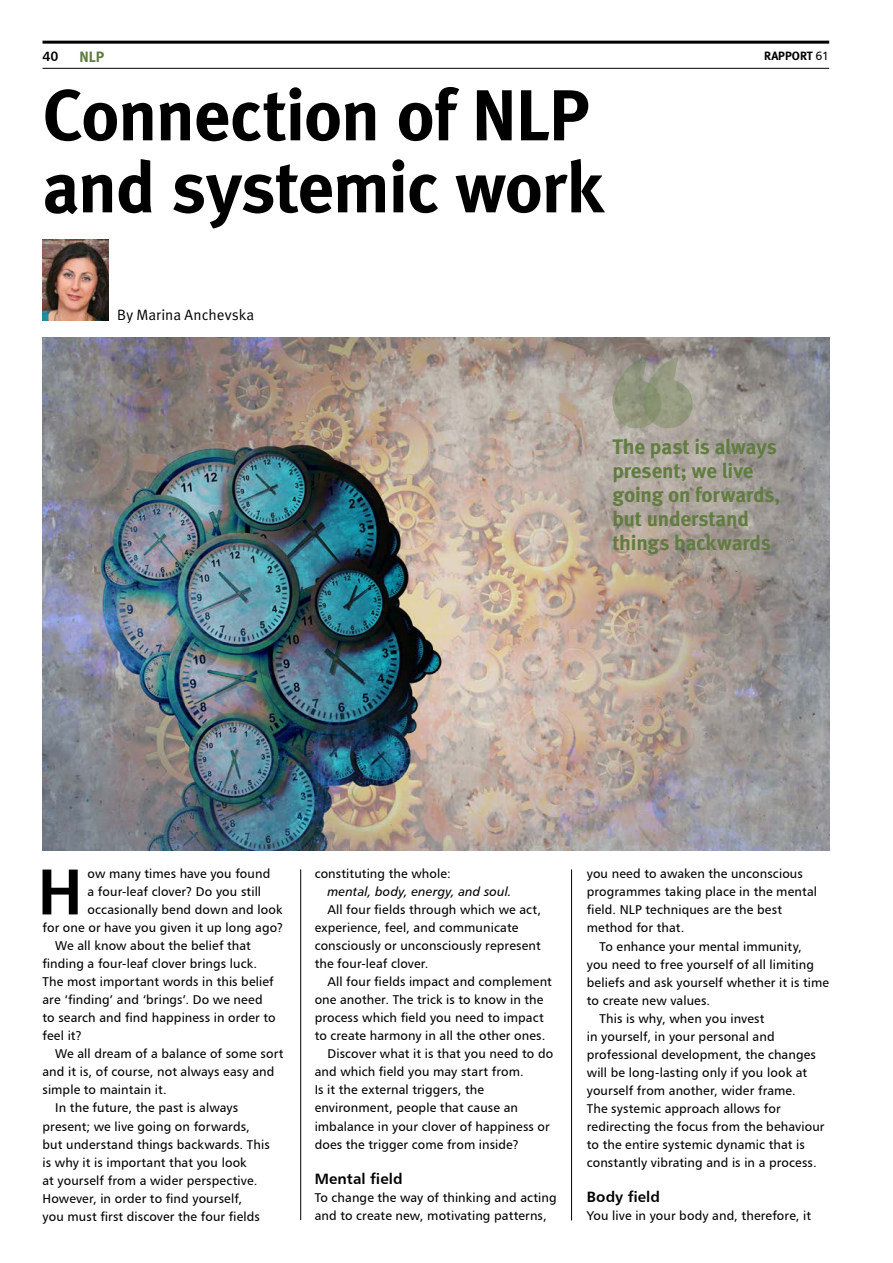
<style>
.page{position:relative;width:893px;height:1263px;background:#fff}
.page>*{position:absolute;margin:0;border:0;box-sizing:border-box;transform-origin:0 0}
.t1{font:700 72px/72px "Meta";letter-spacing:-.02em;color:#000}
.t2{font:64.65px "Humanist 777 BT Bold B";color:#000}
.t3{font:700 21px/24px "Meta";letter-spacing:-.005em;color:#607c40}
.t4{font:15px "Humanist 777 BT Bold B";letter-spacing:.01em;color:#000}
.t5{font:15px "Meta Normal LF";color:#000}
.t6{font:700 15px "Meta";color:#607c40}
.t7{font:13.5px "Humanist 777 BT Bold B";color:#000}
.t8{font:12.75px/18px "Humanist 777 BT Roman B";letter-spacing:.01em;color:#000}
.t9{font:12.75px "Humanist 777 BT Italic B";letter-spacing:.01em;color:#000}
.t10{font:700 12px "Meta";color:#000}
.s1{font-family:"Humanist 777 BT Roman B";font-weight:400}
</style>
<div class="page">
<img style="left:43px;top:239px;width:65px;height:81px">
<img style="left:43px;top:338px;width:786px;height:512px">
<hr style="left:43px;top:41px;width:786px;height:3px;background:#000">
<hr style="left:43px;top:68px;width:786px;height:1px;background:#000">
<svg style="left:611px;top:357px;width:82px;height:72px"></svg>
<hr style="left:300px;top:869px;width:1px;height:351px;background:#000">
<hr style="left:571px;top:869px;width:1px;height:351px;background:#000">
<p class="t7" style="left:43px;top:48px;width:18px">40</p>
<p class="t6" style="left:80px;top:47px;width:25px">NLP</p>
<p class="t10" style="left:764px;top:49px;width:66px">RApport <span class="s1">61</span></p>
<h1 class="t1" style="left:43px;top:78px;width:564px">Connection of NLP and systemic work</h1>
<p class="t5" style="left:117px;top:306px;width:139px">By Marina Anchevska</p>
<h3 class="t3" style="left:612px;top:434px;width:170px">The past is always present; we live going on forwards, but understand things backwards</h3>
<h2 class="t2" style="left:38px;top:851px;width:47px">H</h2>
<p class="t8" style="left:88px;top:865px;width:184px">ow many times have you found</p>
<p class="t8" style="left:88px;top:883px;width:175px">a four-leaf clover? Do you still</p>
<p class="t8" style="left:88px;top:901px;width:196px">occasionally bend down and look</p>
<p class="t8" style="left:43px;top:919px;width:242px">for one or have you given it up long ago?</p>
<p class="t8" style="left:55px;top:937px;width:197px">We all know about the belief that</p>
<p class="t8" style="left:43px;top:955px;width:216px">finding a four-leaf clover brings luck.</p>
<p class="t8" style="left:43px;top:973px;width:233px">The most important words in this belief</p>
<p class="t8" style="left:43px;top:991px;width:222px">are ‘finding’ and ‘brings’. Do we need</p>
<p class="t8" style="left:43px;top:1009px;width:235px">to search and find happiness in order to</p>
<p class="t8" style="left:43px;top:1027px;width:41px">feel it?</p>
<p class="t8" style="left:55px;top:1045px;width:230px">We all dream of a balance of some sort</p>
<p class="t8" style="left:43px;top:1063px;width:233px">and it is, of course, not always easy and</p>
<p class="t8" style="left:43px;top:1081px;width:126px">simple to maintain it.</p>
<p class="t8" style="left:55px;top:1099px;width:184px">In the future, the past is always</p>
<p class="t8" style="left:43px;top:1117px;width:209px">present; we live going on forwards,</p>
<p class="t8" style="left:43px;top:1135px;width:229px">but understand things backwards. This</p>
<p class="t8" style="left:43px;top:1153px;width:206px">is why it is important that you look</p>
<p class="t8" style="left:43px;top:1171px;width:216px">at yourself from a wider perspective.</p>
<p class="t8" style="left:43px;top:1189px;width:201px">However, in order to find yourself,</p>
<p class="t8" style="left:43px;top:1207px;width:219px">you must first discover the four fields</p>
<p class="t8" style="left:315px;top:865px;width:138px">constituting the whole:</p>
<p class="t9" style="left:327px;top:884px;width:186px">mental, body, energy, and soul.</p>
<p class="t8" style="left:315px;top:901px;width:228px;text-indent:13px">All four fields through which we act, experience, feel, and communicate consciously or unconsciously represent the four-leaf clover.</p>
<p class="t8" style="left:327px;top:973px;width:226px">All four fields impact and complement</p>
<p class="t8" style="left:315px;top:991px;width:230px">one another. The trick is to know in the</p>
<p class="t8" style="left:315px;top:1009px;width:231px">process which field you need to impact</p>
<p class="t8" style="left:315px;top:1027px;width:232px">to create harmony in all the other ones.</p>
<p class="t8" style="left:327px;top:1045px;width:227px">Discover what it is that you need to do</p>
<p class="t8" style="left:315px;top:1063px;width:211px">and which field you may start from.</p>
<p class="t8" style="left:315px;top:1081px;width:171px">Is it the external triggers, the</p>
<p class="t8" style="left:315px;top:1099px;width:205px">environment, people that cause an</p>
<p class="t8" style="left:315px;top:1117px;width:237px">imbalance in your clover of happiness or</p>
<p class="t8" style="left:315px;top:1135px;width:206px">does the trigger come from inside?</p>
<p class="t4" style="left:315px;top:1170px;width:89px">Mental field</p>
<p class="t8" style="left:315px;top:1189px;width:244px">To change the way of thinking and acting and to create new, motivating patterns,</p>
<p class="t8" style="left:587px;top:865px;width:232px">you need to awaken the unconscious programmes taking place in the mental field. NLP techniques are the best method for that.</p>
<p class="t8" style="left:600px;top:937px;width:204px">To enhance your mental immunity,</p>
<p class="t8" style="left:587px;top:955px;width:229px">you need to free yourself of all limiting</p>
<p class="t8" style="left:587px;top:973px;width:244px">beliefs and ask yourself whether it is time</p>
<p class="t8" style="left:587px;top:991px;width:125px">to create new values.</p>
<p class="t8" style="left:600px;top:1009px;width:166px">This is why, when you invest</p>
<p class="t8" style="left:587px;top:1027px;width:189px">in yourself, in your personal and</p>
<p class="t8" style="left:587px;top:1045px;width:231px">professional development, the changes</p>
<p class="t8" style="left:587px;top:1063px;width:222px">will be long-lasting only if you look at</p>
<p class="t8" style="left:587px;top:1081px;width:211px">yourself from another, wider frame.</p>
<p class="t8" style="left:587px;top:1099px;width:195px">The systemic approach allows for</p>
<p class="t8" style="left:587px;top:1117px;width:239px">redirecting the focus from the behaviour</p>
<p class="t8" style="left:587px;top:1135px;width:220px">to the entire systemic dynamic that is</p>
<p class="t8" style="left:587px;top:1153px;width:231px">constantly vibrating and is in a process.</p>
<p class="t4" style="left:587px;top:1188px;width:75px">Body field</p>
<p class="t8" style="left:587px;top:1207px;width:226px">You live in your body and, therefore, it</p>
</div>
